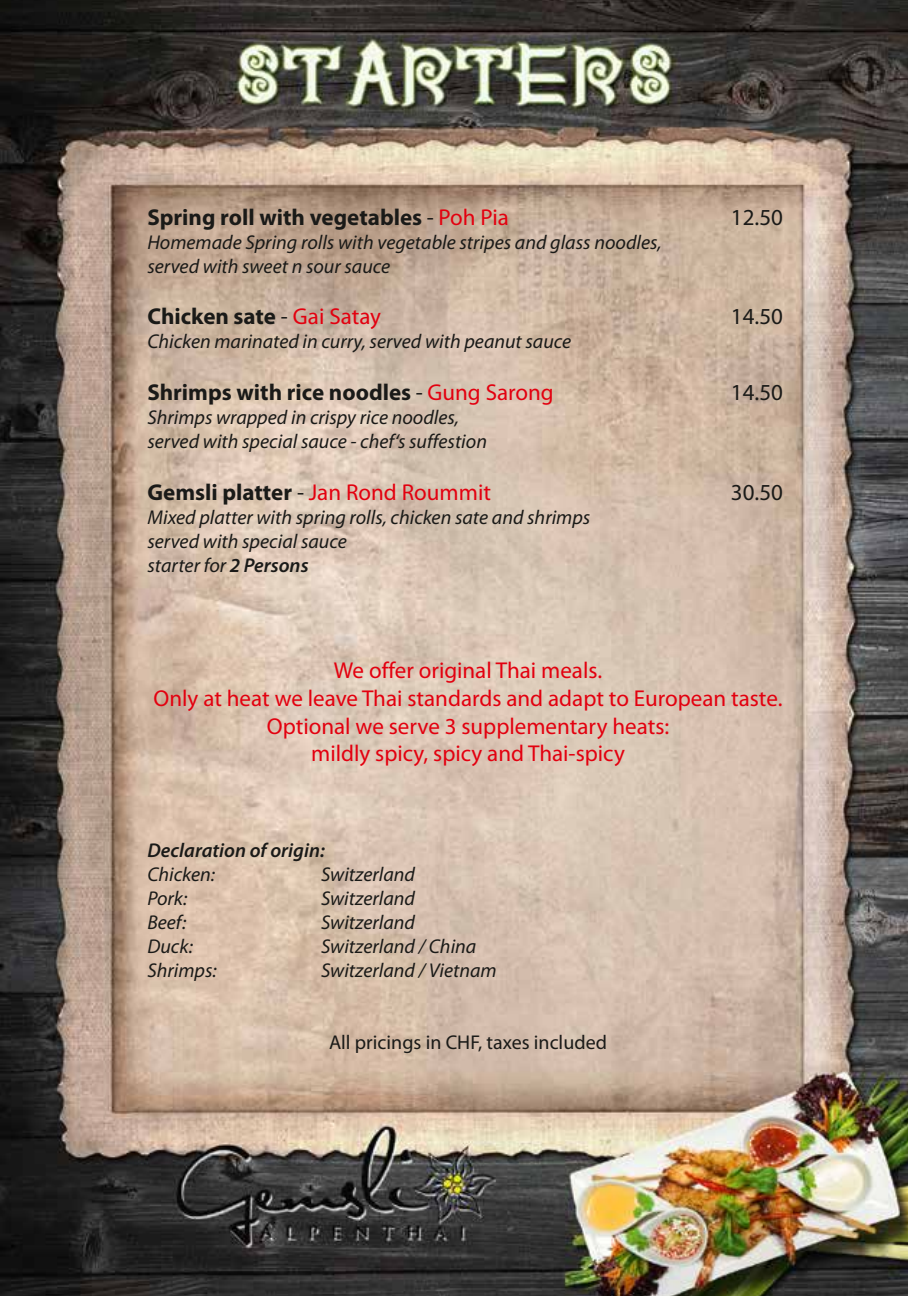
<style>
.page{position:relative;width:908px;height:1296px;background:#fff}
.page>*{position:absolute;margin:0;border:0;box-sizing:border-box;transform-origin:0 0}
.t1{font:23px/27.6px "Myriad Pro";color:#e3000f;text-align:center}
.t2{font:700 23px "Myriad Pro";color:#1a1a18}
.t3{font:23px "Myriad Pro";color:#1a1a18}
.t4{font:italic 20px/24px "Myriad Pro";color:#1a1a18}
.t5{font:20px "Myriad Pro";color:#1a1a18}
.t6{font:italic 600 20px "Myriad Pro";color:#1a1a18}
.s1{font-weight:400}
.s2{font-weight:400;color:#e3000f}
.s3{font-weight:700;color:#1a1a18}
.s4{color:#1a1a18}
.s5{font-weight:600}
</style>
<div class="page">
<img style="left:0;top:0;width:907px;height:1296px">
<p class="t2" style="left:147px;top:202px;width:363px">Spring roll with vegetables <span class="s1">-</span> <span class="s2">Poh Pia</span></p>
<p class="t3" style="left:730px;top:203px;width:53px">12.50</p>
<p class="t4" style="left:147px;top:230px;width:515px">Homemade Spring rolls with vegetable stripes and glass noodles, served with sweet n sour sauce</p>
<p class="t2" style="left:147px;top:302px;width:235px">Chicken sate <span class="s1">-</span> <span class="s2">Gai Satay</span></p>
<p class="t3" style="left:730px;top:302px;width:53px">14.50</p>
<p class="t4" style="left:147px;top:329px;width:425px">Chicken marinated in curry, served with peanut sauce</p>
<p class="t2" style="left:147px;top:377px;width:408px">Shrimps with rice noodles <span class="s1">-</span> <span class="s2">Gung Sarong</span></p>
<p class="t3" style="left:730px;top:378px;width:53px">14.50</p>
<p class="t4" style="left:147px;top:405px;width:341px">Shrimps wrapped in crispy rice noodles, served with special sauce - chef‘s suffestion</p>
<p class="t1" style="left:147px;top:478px;width:345px"><span class="s3">Gemsli platter</span> <span class="s4">-</span> Jan Rond Roummit</p>
<p class="t3" style="left:730px;top:478px;width:53px">30.50</p>
<p class="t4" style="left:147px;top:504px;width:444px">Mixed platter with spring rolls, chicken sate and shrimps served with special sauce<br>starter for <span class="s5">2 Persons</span></p>
<p class="t1" style="left:153px;top:656px;width:630px">We offer original Thai meals.<br>Only at heat we leave Thai standards and adapt to European taste.<br>Optional we serve 3 supplementary heats:<br>mildly spicy, spicy and Thai-spicy</p>
<p class="t6" style="left:147px;top:838px;width:179px">Declaration of origin:</p>
<p class="t4" style="left:147px;top:862px;width:69px">Chicken:</p>
<p class="t4" style="left:321px;top:862px;width:95px">Switzerland</p>
<p class="t4" style="left:147px;top:886px;width:42px">Pork:</p>
<p class="t4" style="left:321px;top:886px;width:95px">Switzerland</p>
<p class="t4" style="left:147px;top:910px;width:41px">Beef:</p>
<p class="t4" style="left:321px;top:910px;width:95px">Switzerland</p>
<p class="t4" style="left:147px;top:934px;width:47px">Duck:</p>
<p class="t4" style="left:321px;top:934px;width:157px">Switzerland / China</p>
<p class="t4" style="left:147px;top:958px;width:71px">Shrimps:</p>
<p class="t4" style="left:321px;top:958px;width:177px">Switzerland / Vietnam</p>
<p class="t5" style="left:329px;top:1030px;width:279px">All pricings in CHF, taxes included</p>
</div>
